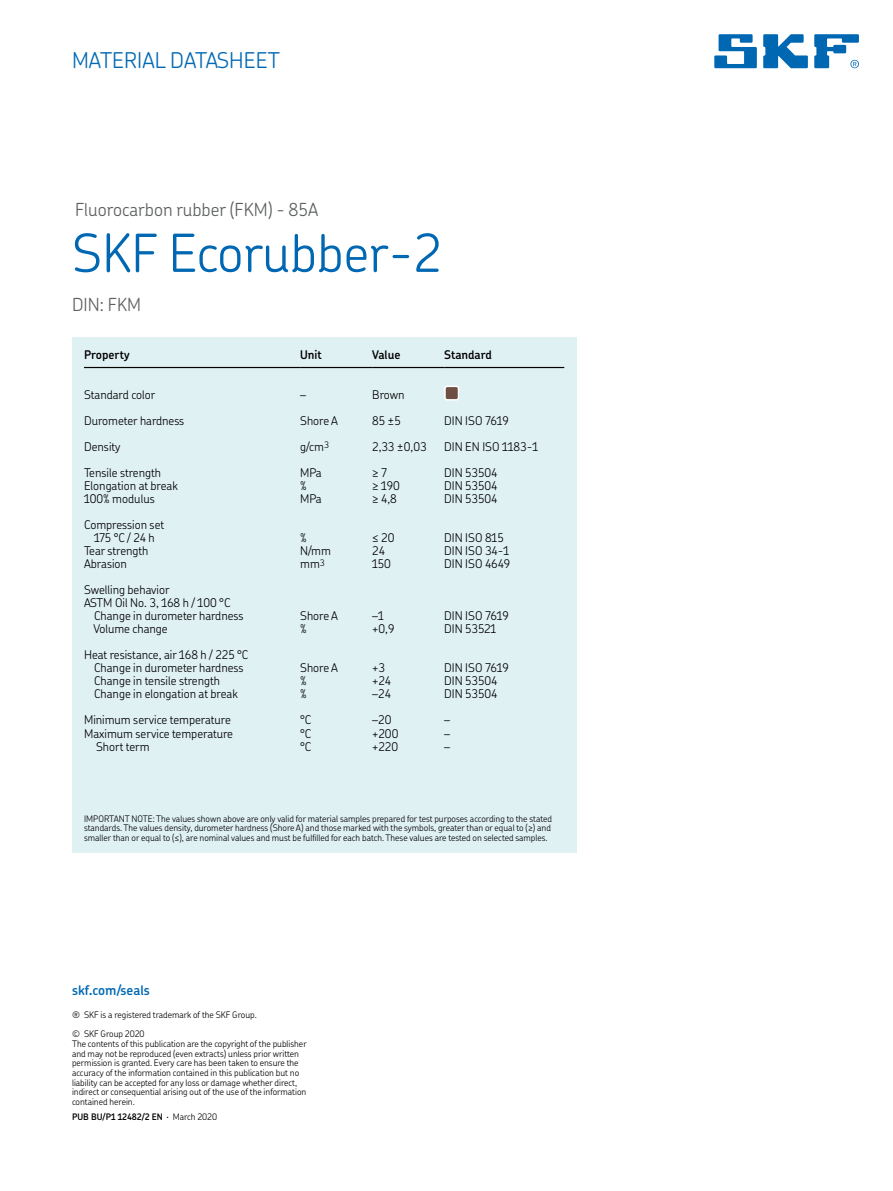
<style>
.page{position:relative;width:893px;height:1191px;background:#fff}
.page>*{position:absolute;margin:0;border:0;box-sizing:border-box;transform-origin:0 0}
.t1{font:300 52.5px "SKF Chevin OT";color:#0068b3}
.t2{font:300 21.75px "SKF Chevin OT";color:#0068b3}
.t3{font:300 18px "SKF Chevin OT";color:#5d5f60}
.t4{font:600 13.5px "SKF Chevin OT";color:#0068b3}
.t5{font:300 12px/13px "SKF Chevin OT";color:#000;text-align:center}
.t6{font:600 12px "SKF Chevin OT";color:#000}
.t7{font:300 9px/9.8px "SKF Chevin OT";color:#000}
.t8{font:600 9px "SKF Chevin OT";color:#000}
.s1{font-weight:300}
</style>
<div class="page">
<div style="left:72px;top:338px;width:504px;height:515px;background:#e0f1f4"></div>
<hr style="left:84px;top:367px;width:216px;height:1px;background:#000">
<hr style="left:300px;top:367px;width:72px;height:1px;background:#000">
<hr style="left:372px;top:367px;width:72px;height:1px;background:#000">
<hr style="left:444px;top:367px;width:120px;height:1px;background:#000">
<div style="left:445px;top:386px;width:13px;height:14px;background:#6f4f44;border-radius:2px"></div>
<div style="left:444px;top:386px;width:15px;height:15px;border:2px solid #fff;border-radius:2px"></div>
<svg style="left:714px;top:34px;width:42px;height:34px"></svg>
<svg style="left:763px;top:34px;width:44px;height:34px"></svg>
<svg style="left:814px;top:34px;width:44px;height:34px"></svg>
<h2 class="t2" style="left:72px;top:50px;width:209px">MATERIAL DATASHEET</h2>
<h3 class="t3" style="left:75px;top:202px;width:245px">Fluorocarbon rubber (FKM) - 85A</h3>
<h1 class="t1" style="left:72px;top:229px;width:371px">SKF Ecorubber-2</h1>
<h3 class="t3" style="left:72px;top:296px;width:70px">DIN: FKM</h3>
<h3 class="t6" style="left:84px;top:350px;width:47px">Property</h3>
<h3 class="t6" style="left:300px;top:350px;width:23px">Unit</h3>
<h3 class="t6" style="left:372px;top:350px;width:30px">Value</h3>
<h3 class="t6" style="left:444px;top:350px;width:49px">Standard</h3>
<h3 class="t5" style="left:84px;top:388px;width:73px">Standard color</h3>
<h3 class="t5" style="left:300px;top:388px;width:8px">–</h3>
<h3 class="t5" style="left:372px;top:388px;width:34px">Brown</h3>
<h3 class="t5" style="left:84px;top:414px;width:102px">Durometer hardness</h3>
<h3 class="t5" style="left:300px;top:414px;width:39px">Shore A</h3>
<h3 class="t5" style="left:372px;top:414px;width:30px">85 ±5</h3>
<h3 class="t5" style="left:444px;top:414px;width:66px">DIN ISO 7619</h3>
<h3 class="t5" style="left:84px;top:440px;width:38px">Density</h3>
<h3 class="t5" style="left:300px;top:440px;width:30px">g/cm<sup>3</sup></h3>
<h3 class="t5" style="left:372px;top:440px;width:56px">2,33 ±0,03</h3>
<h3 class="t5" style="left:444px;top:440px;width:95px">DIN EN ISO 1183-1</h3>
<h3 class="t5" style="left:84px;top:466px;width:78px">Tensile strength</h3>
<h3 class="t5" style="left:300px;top:466px;width:23px">MPa</h3>
<h3 class="t5" style="left:372px;top:466px;width:16px">≥ 7</h3>
<h3 class="t5" style="left:444px;top:466px;width:55px">DIN 53504</h3>
<h3 class="t5" style="left:84px;top:479px;width:95px">Elongation at break</h3>
<h3 class="t5" style="left:300px;top:479px;width:8px">%</h3>
<h3 class="t5" style="left:372px;top:479px;width:29px">≥ 190</h3>
<h3 class="t5" style="left:444px;top:479px;width:55px">DIN 53504</h3>
<h3 class="t5" style="left:84px;top:493px;width:72px">100% modulus</h3>
<h3 class="t5" style="left:300px;top:493px;width:23px">MPa</h3>
<h3 class="t5" style="left:372px;top:493px;width:26px">≥ 4,8</h3>
<h3 class="t5" style="left:444px;top:493px;width:55px">DIN 53504</h3>
<h3 class="t5" style="left:84px;top:519px;width:82px">Compression set<br>175 °C / 24 h</h3>
<h3 class="t5" style="left:300px;top:532px;width:8px">%</h3>
<h3 class="t5" style="left:372px;top:532px;width:24px">≤ 20</h3>
<h3 class="t5" style="left:444px;top:532px;width:61px">DIN ISO 815</h3>
<h3 class="t5" style="left:84px;top:545px;width:66px">Tear strength</h3>
<h3 class="t5" style="left:300px;top:545px;width:32px">N/mm</h3>
<h3 class="t5" style="left:372px;top:545px;width:14px">24</h3>
<h3 class="t5" style="left:444px;top:545px;width:66px">DIN ISO 34-1</h3>
<h3 class="t5" style="left:84px;top:558px;width:44px">Abrasion</h3>
<h3 class="t5" style="left:300px;top:558px;width:26px">mm<sup>3</sup></h3>
<h3 class="t5" style="left:372px;top:558px;width:20px">150</h3>
<h3 class="t5" style="left:444px;top:558px;width:68px">DIN ISO 4649</h3>
<h3 class="t5" style="left:84px;top:584px;width:87px">Swelling behavior</h3>
<h3 class="t5" style="left:84px;top:597px;width:148px">ASTM Oil No. 3, 168 h / 100 °C</h3>
<h3 class="t5" style="left:94px;top:610px;width:151px">Change in durometer hardness</h3>
<h3 class="t5" style="left:300px;top:610px;width:39px">Shore A</h3>
<h3 class="t5" style="left:372px;top:610px;width:13px">–1</h3>
<h3 class="t5" style="left:444px;top:610px;width:66px">DIN ISO 7619</h3>
<h3 class="t5" style="left:93px;top:623px;width:76px">Volume change</h3>
<h3 class="t5" style="left:300px;top:623px;width:8px">%</h3>
<h3 class="t5" style="left:372px;top:623px;width:24px">+0,9</h3>
<h3 class="t5" style="left:444px;top:623px;width:53px">DIN 53521</h3>
<h3 class="t5" style="left:84px;top:649px;width:166px">Heat resistance, air 168 h / 225 °C<br>Change in durometer hardness</h3>
<h3 class="t5" style="left:300px;top:662px;width:39px">Shore A</h3>
<h3 class="t5" style="left:372px;top:662px;width:14px">+3</h3>
<h3 class="t5" style="left:444px;top:662px;width:66px">DIN ISO 7619</h3>
<h3 class="t5" style="left:94px;top:675px;width:127px">Change in tensile strength</h3>
<h3 class="t5" style="left:300px;top:675px;width:8px">%</h3>
<h3 class="t5" style="left:372px;top:675px;width:21px">+24</h3>
<h3 class="t5" style="left:444px;top:675px;width:55px">DIN 53504</h3>
<h3 class="t5" style="left:94px;top:688px;width:145px">Change in elongation at break</h3>
<h3 class="t5" style="left:300px;top:688px;width:8px">%</h3>
<h3 class="t5" style="left:372px;top:688px;width:20px">–24</h3>
<h3 class="t5" style="left:444px;top:688px;width:55px">DIN 53504</h3>
<h3 class="t5" style="left:84px;top:714px;width:148px">Minimum service temperature</h3>
<h3 class="t5" style="left:300px;top:714px;width:13px">°C</h3>
<h3 class="t5" style="left:372px;top:714px;width:21px">–20</h3>
<h3 class="t5" style="left:444px;top:714px;width:8px">–</h3>
<h3 class="t5" style="left:84px;top:727px;width:150px">Maximum service temperature</h3>
<h3 class="t5" style="left:300px;top:727px;width:13px">°C</h3>
<h3 class="t5" style="left:372px;top:727px;width:28px">+200</h3>
<h3 class="t5" style="left:444px;top:727px;width:8px">–</h3>
<h3 class="t5" style="left:96px;top:740px;width:55px">Short term</h3>
<h3 class="t5" style="left:300px;top:740px;width:13px">°C</h3>
<h3 class="t5" style="left:372px;top:740px;width:27px">+220</h3>
<h3 class="t5" style="left:444px;top:740px;width:8px">–</h3>
<p class="t7" style="left:84px;top:814px;width:469px;text-align:justify">IMPORTANT NOTE: The values shown above are only valid for material samples prepared for test purposes according to the stated standards. The values density, durometer hardness (Shore A) and those marked with the symbols, greater than or equal to (≥) and smaller than or equal to (≤), are nominal values and must be fulfilled for each batch. These values are tested on selected samples.</p>
<h3 class="t4" style="left:72px;top:984px;width:79px">skf.com/seals</h3>
<p class="t7" style="left:72px;top:1005px;width:186px;line-height:19.4px">® SKF is a registered trademark of the SKF Group. © SKF Group 2020</p>
<p class="t7" style="left:72px;top:1039px;width:236px">The contents of this publication are the copyright of the publisher and may not be reproduced (even extracts) unless prior written permission is granted. Every care has been taken to ensure the accuracy of the information contained in this publication but no liability can be accepted for any loss or damage whether direct, indirect or consequential arising out of the use of the information contained herein.</p>
<p class="t8" style="left:72px;top:1112px;width:147px">PUB BU/P1 12482/2 EN <span class="s1">· March 2020</span></p>
</div>
